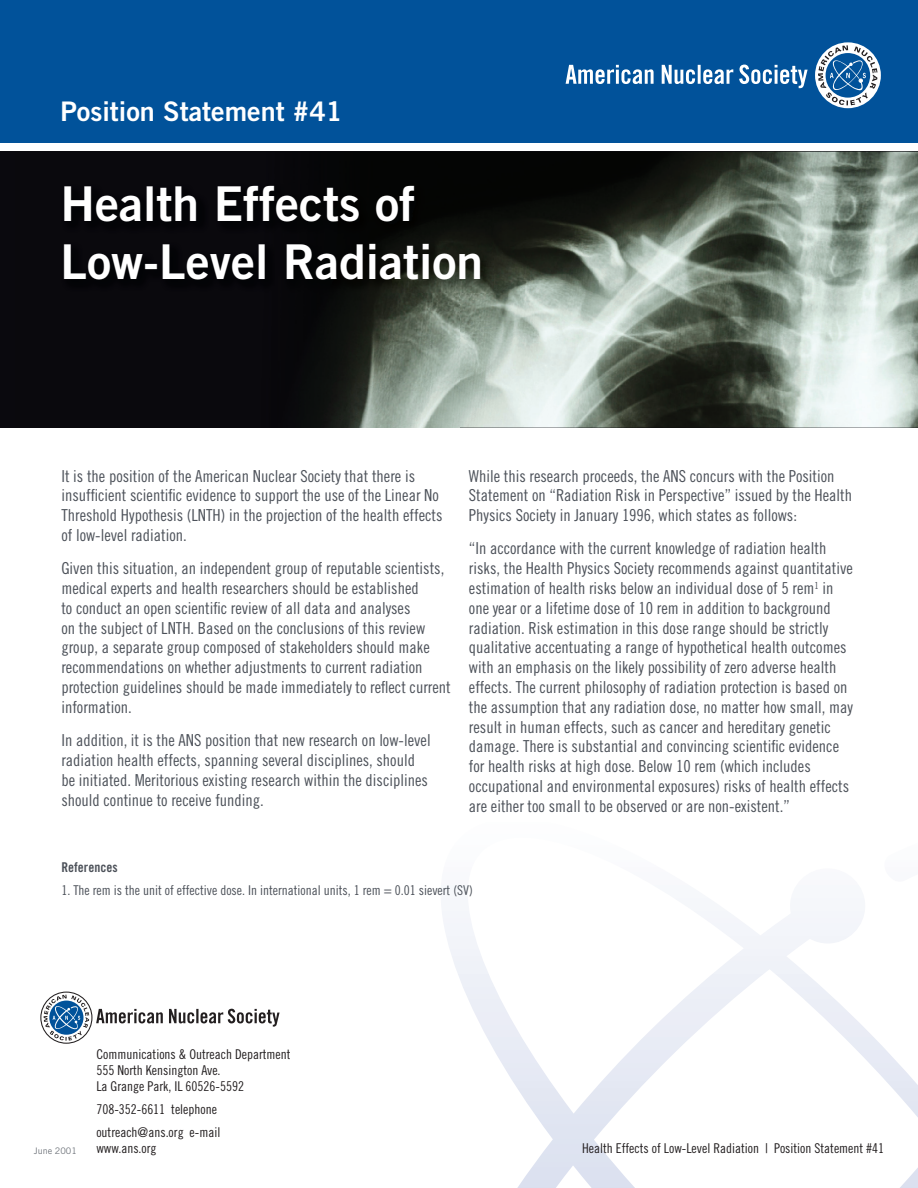
<style>
.page{position:relative;width:918px;height:1188px;background:#fff}
.page>*{position:absolute;margin:0;border:0;box-sizing:border-box;transform-origin:0 0}
.t1{font:48px/57.6px "Trade Gothic LT Std Bd 2";color:#fff}
.t2{font:27px "Trade Gothic LT Std Bd 2";color:#fff}
.t3{font:16.5px/19.8px "Trade Gothic LT Std Cn 18";color:#4c5159}
.t4{font:13.5px/16.2px "Trade Gothic LT Std Cn 18";color:#231f20}
.t5{font:13.5px "Trade Gothic LT Std Cn 18";color:#4c5159}
.t6{font:13.5px "Trade Gothic LT Std Bd Cn 20";color:#4c5159}
.t7{font:9px "Trade Gothic LT Std";color:#6e737a}
</style>
<div class="page">
<div style="left:0;top:0;width:918px;height:143px;background:#01529a"></div>
<svg style="left:566px;top:65px;width:88px;height:19px"></svg>
<svg style="left:662px;top:65px;width:71px;height:19px"></svg>
<svg style="left:739px;top:42px;width:142px;height:67px"></svg>
<div style="left:15px;top:152px;width:240px;height:276px;background:#0a090d"></div>
<img style="left:255px;top:152px;width:663px;height:45px">
<img style="left:459px;top:197px;width:459px;height:231px">
<img style="left:255px;top:293px;width:204px;height:135px">
<svg style="left:442px;top:911px;width:476px;height:277px"></svg>
<img style="left:61px;top:183px;width:432px;height:110px">
<svg style="left:169px;top:1009px;width:111px;height:18px"></svg>
<svg style="left:40px;top:992px;width:123px;height:52px"></svg>
<h2 class="t2" style="left:60px;top:95px;width:283px">Position Statement #41</h2>
<h1 class="t1" style="left:60px;top:175px;width:424px">Health Effects of<br>Low-Level Radiation</h1>
<p class="t3" style="left:61px;top:466px;width:383px">It is the position of the American Nuclear Society that there is insufficient scientific evidence to support the use of the Linear No Threshold Hypothesis (LNTH) in the projection of the health effects of low-level radiation.</p>
<p class="t3" style="left:61px;top:558px;width:391px">Given this situation, an independent group of reputable scientists, medical experts and health researchers should be established<br>to conduct an open scientific review of all data and analyses<br>on the subject of LNTH. Based on the conclusions of this review group, a separate group composed of stakeholders should make recommendations on whether adjustments to current radiation protection guidelines should be made immediately to reflect current information.</p>
<p class="t3" style="left:61px;top:730px;width:371px">In addition, it is the ANS position that new research on low-level radiation health effects, spanning several disciplines, should be initiated. Meritorious existing research within the disciplines should continue to receive funding.</p>
<p class="t3" style="left:469px;top:466px;width:385px">While this research proceeds, the ANS concurs with the Position<br>Statement on “Radiation Risk in Perspective” issued by the Health<br>Physics Society in January 1996, which states as follows:</p>
<p class="t3" style="left:469px;top:539px;width:385px">“In accordance with the current knowledge of radiation health risks, the Health Physics Society recommends against quantitative estimation of health risks below an individual dose of 5 rem<sup>1</sup> in one year or a lifetime dose of 10 rem in addition to background radiation. Risk estimation in this dose range should be strictly qualitative accentuating a range of hypothetical health outcomes with an emphasis on the likely possibility of zero adverse health effects. The current philosophy of radiation protection is based on the assumption that any radiation dose, no matter how small, may result in human effects, such as cancer and hereditary genetic damage. There is substantial and convincing scientific evidence for health risks at high dose. Below 10 rem (which includes occupational and environmental exposures) risks of health effects are either too small to be observed or are non-existent.”</p>
<p class="t6" style="left:61px;top:859px;width:58px">References</p>
<p class="t5" style="left:61px;top:882px;width:413px">1. The rem is the unit of effective dose. In international units, 1 rem = 0.01 sievert (SV)</p>
<p class="t4" style="left:96px;top:1046px;width:196px">Communications &amp; Outreach Department<br>555 North Kensington Ave.<br>La Grange Park, IL 60526-5592</p>
<p class="t4" style="left:96px;top:1098px;width:126px;line-height:23px">708-352-6611 telephone outreach@ans.org e-mail</p>
<p class="t7" style="left:34px;top:1145px;width:45px">June 2001</p>
<p class="t4" style="left:96px;top:1140px;width:62px">www.ans.org</p>
<p class="t4" style="left:582px;top:1140px;width:304px">Health Effects of Low-Level Radiation | Position Statement #41</p>
</div>
